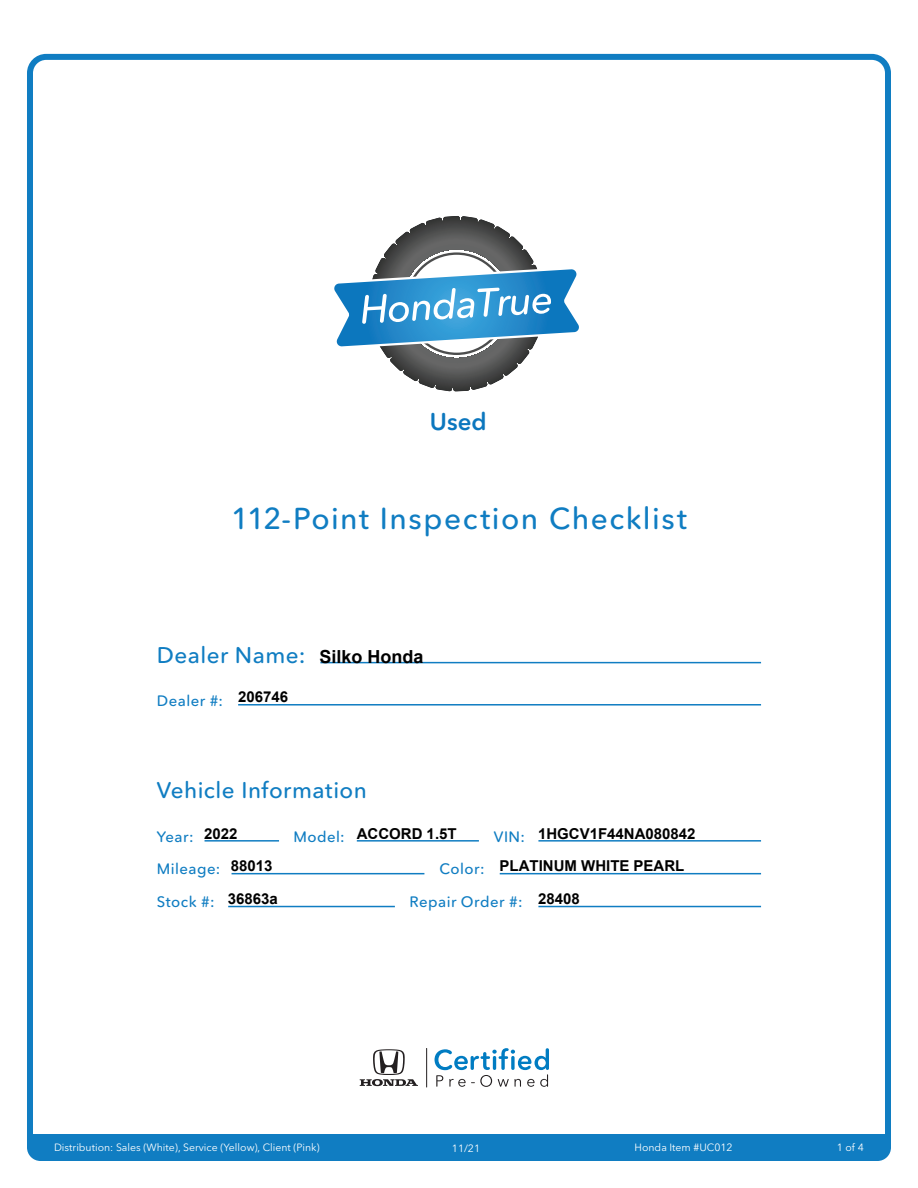
<style>
.page{position:relative;width:918px;height:1188px;background:#fff}
.page>*{position:absolute;margin:0;border:0;box-sizing:border-box;transform-origin:0 0}
.t1{font:500 30px "Avenir Next Rounded Std";letter-spacing:.05em;color:#107dc2}
.t2{font:600 24px "Avenir Next Rounded Std";color:#0c77be}
.t3{font:500 22.5px "Avenir Next Rounded Std";letter-spacing:.02em;color:#107dc2}
.t4{font:700 18px "Arial";color:#000}
.t5{font:700 15px "Arial";color:#000}
.t6{font:500 15px "Avenir Next Rounded Std";letter-spacing:.03em;color:#107dc2}
.t7{font:10.5px "Avenir Next Rounded Std";color:#fff}
</style>
<div class="page">
<div style="left:27px;top:54px;width:864px;height:1107px;border:6px solid #107dc2;border-radius:16px"></div>
<div style="left:27px;top:1134px;width:864px;height:27px;background:#107dc2"></div>
<hr style="left:320px;top:662px;width:441px;height:1px;background:#107dc2">
<hr style="left:205px;top:840px;width:74px;height:2px;background:#107dc2">
<hr style="left:238px;top:704px;width:523px;height:2px;background:#107dc2">
<hr style="left:232px;top:873px;width:192px;height:1px;background:#107dc2">
<hr style="left:357px;top:840px;width:122px;height:2px;background:#107dc2">
<hr style="left:500px;top:873px;width:261px;height:1px;background:#107dc2">
<hr style="left:228px;top:906px;width:167px;height:1px;background:#107dc2">
<hr style="left:538px;top:840px;width:223px;height:2px;background:#107dc2">
<hr style="left:538px;top:906px;width:223px;height:1px;background:#107dc2">
<svg style="left:334px;top:216px;width:245px;height:176px"></svg>
<svg style="left:435px;top:1048px;width:114px;height:39px"></svg>
<svg style="left:360px;top:1049px;width:58px;height:37px"></svg>
<hr style="left:426px;top:1048px;width:1px;height:39px;background:#231f20">
<h2 class="t2" style="left:430px;top:407px;width:58px">Used</h2>
<h1 class="t1" style="left:231px;top:500px;width:457px">112-Point Inspection Checklist</h1>
<h3 class="t3" style="left:157px;top:642px;width:150px">Dealer Name:</h3>
<h3 class="t6" style="left:157px;top:691px;width:68px">Dealer #:</h3>
<h3 class="t5" style="left:238px;top:689px;width:52px">206746</h3>
<h3 class="t4" style="left:320px;top:647px;width:105px">Silko Honda</h3>
<h3 class="t3" style="left:157px;top:777px;width:211px">Vehicle Information</h3>
<h3 class="t6" style="left:157px;top:827px;width:38px">Year:</h3>
<h3 class="t5" style="left:204px;top:825px;width:35px">2022</h3>
<h3 class="t5" style="left:357px;top:825px;width:101px">ACCORD 1.5T</h3>
<h3 class="t5" style="left:538px;top:825px;width:159px">1HGCV1F44NA080842</h3>
<h3 class="t5" style="left:231px;top:858px;width:43px">88013</h3>
<h3 class="t5" style="left:500px;top:858px;width:186px">PLATINUM WHITE PEARL</h3>
<h3 class="t5" style="left:228px;top:891px;width:52px">36863a</h3>
<h3 class="t5" style="left:538px;top:891px;width:43px">28408</h3>
<h3 class="t6" style="left:293px;top:827px;width:53px">Model:</h3>
<h3 class="t6" style="left:494px;top:827px;width:33px">VIN:</h3>
<h3 class="t6" style="left:157px;top:860px;width:65px">Mileage:</h3>
<h3 class="t6" style="left:439px;top:860px;width:47px">Color:</h3>
<h3 class="t6" style="left:157px;top:893px;width:59px">Stock #:</h3>
<h3 class="t6" style="left:410px;top:893px;width:114px">Repair Order #:</h3>
<p class="t7" style="left:54px;top:1141px;width:267px">Distribution: Sales (White), Service (Yellow), Client (Pink)</p>
<p class="t7" style="left:452px;top:1142px;width:30px">11/21</p>
<p class="t7" style="left:635px;top:1141px;width:100px">Honda Item #UC012</p>
<p class="t7" style="left:837px;top:1141px;width:29px">1 of 4</p>
</div>
